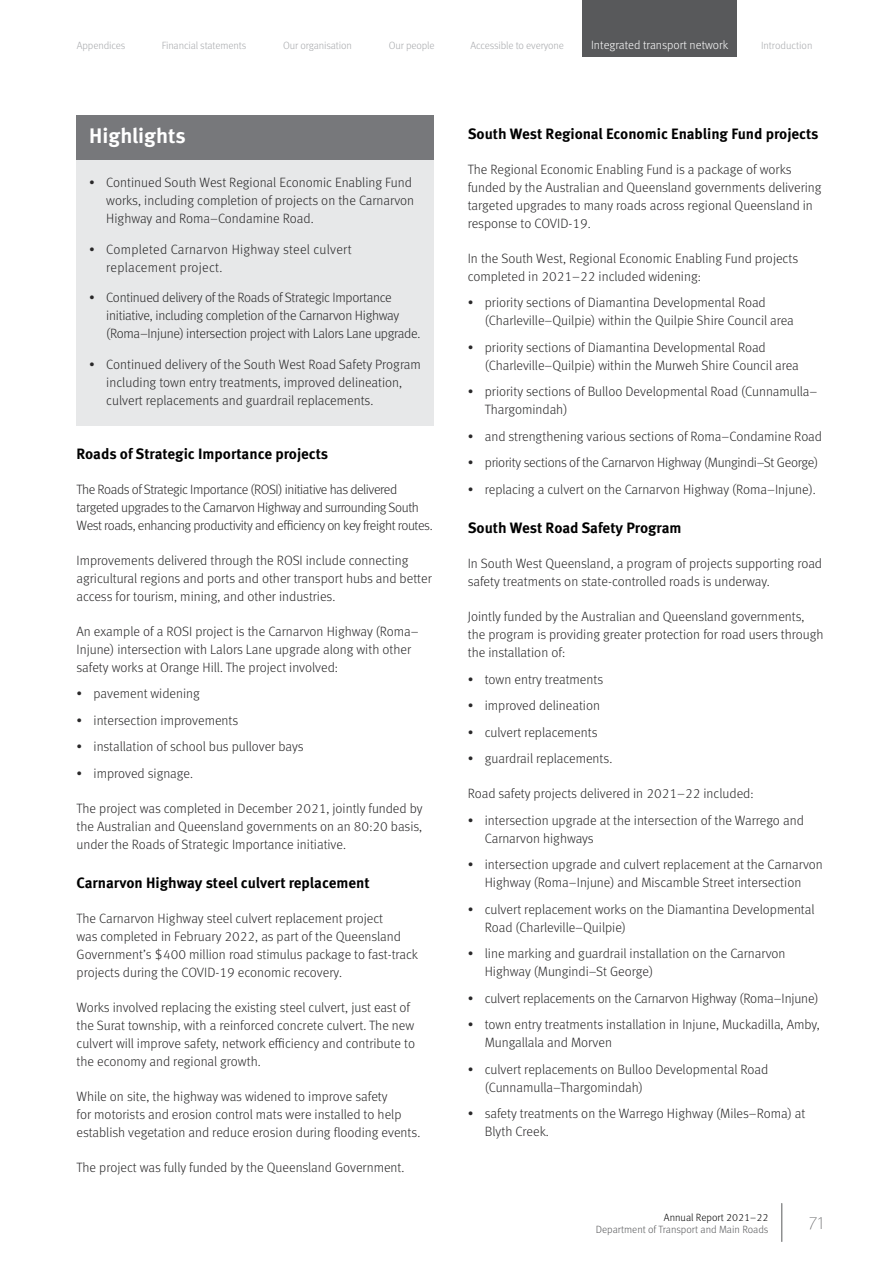
<style>
.page{position:relative;width:893px;height:1263px;background:#fff}
.page>*{position:absolute;margin:0;border:0;box-sizing:border-box;transform-origin:0 0}
.Heading_3_Highlights{font:700 21px "Meta Pro";color:#fff}
.t1{font:100 18px "Meta Pro";color:#58595b}
.Heading_3_-_2022{font:700 15px "Meta Pro";color:#000}
.Normal_-_2022{font:300 13.5px/18px "Meta Pro";color:#292829}
.Normal_-_2022-2{font:300 13.5px/18px "Meta Pro";letter-spacing:-.02em;color:#292829}
.Normal_-_2022-3{font:300 13.5px/18px "Meta Pro";letter-spacing:-.03em;color:#292829}
.Normal_-_2022-4{font:300 13.5px/18px "Meta Pro";letter-spacing:.02em;color:#292829}
.t2{font:300 12px "Meta Pro";color:#fff}
.t3{font:300 10.5px "Meta Pro";letter-spacing:-.01em;color:#a7a9ac}
.t4{font:300 10.5px "Meta Pro";color:#58595b}
.t5{font:300 10.5px "Meta Pro";color:#010101}
</style>
<div class="page">
<hr style="left:781px;top:1203px;width:1px;height:38px;background:#58595b">
<div style="left:582px;top:0;width:155px;height:57px;background:#58595b"></div>
<div style="left:77px;top:115px;width:357px;height:46px;background:#77787b"></div>
<div style="left:77px;top:160px;width:357px;height:83px;background:#e7e8e9"></div>
<div style="left:77px;top:226px;width:357px;height:66px;background:#e7e8e9"></div>
<div style="left:77px;top:275px;width:357px;height:84px;background:#e7e8e9"></div>
<div style="left:77px;top:342px;width:357px;height:84px;background:#e7e8e9"></div>
<p class="t3" style="left:77px;top:38px;width:50px">Appendices</p>
<p class="t3" style="left:162px;top:38px;width:86px">Financial statements</p>
<p class="t3" style="left:283px;top:38px;width:70px">Our organisation</p>
<p class="t3" style="left:389px;top:38px;width:47px">Our people</p>
<p class="t3" style="left:471px;top:38px;width:95px">Accessible to everyone</p>
<p class="t2" style="left:591px;top:37px;width:139px">Integrated transport network</p>
<p class="t3" style="left:761px;top:38px;width:53px">Introduction</p>
<p class="Heading_3_Highlights" style="left:89px;top:120px;width:98px">Highlights</p>
<p class="Normal_-_2022" style="left:106px;top:173px;width:309px;text-indent:-17px">• Continued South West Regional Economic Enabling Fund works, including completion of projects on the Carnarvon<br>Highway and Roma–Condamine Road.</p>
<p class="Normal_-_2022-4" style="left:106px;top:239px;width:247px;text-indent:-17px">• Completed Carnarvon Highway steel culvert replacement project.</p>
<p class="Normal_-_2022-2" style="left:106px;top:288px;width:315px;text-indent:-17px">• Continued delivery of the Roads of Strategic Importance initiative, including completion of the Carnarvon Highway (Roma–Injune) intersection project with Lalors Lane upgrade.</p>
<p class="Normal_-_2022" style="left:106px;top:355px;width:316px;text-indent:-17px">• Continued delivery of the South West Road Safety Program including town entry treatments, improved delineation, culvert replacements and guardrail replacements.</p>
<p class="Heading_3_-_2022" style="left:77px;top:442px;width:253px">Roads of Strategic Importance projects</p>
<p class="Normal_-_2022-3" style="left:77px;top:479px;width:358px">The Roads of Strategic Importance (ROSI) initiative has delivered targeted upgrades to the Carnarvon Highway and surrounding South<br>West roads, enhancing productivity and efficiency on key freight routes.</p>
<p class="Normal_-_2022" style="left:77px;top:550px;width:357px">Improvements delivered through the ROSI include connecting agricultural regions and ports and other transport hubs and better access for tourism, mining, and other industries.</p>
<p class="Normal_-_2022" style="left:77px;top:621px;width:344px">An example of a ROSI project is the Carnarvon Highway (Roma–<br>Injune) intersection with Lalors Lane upgrade along with other safety works at Orange Hill. The project involved:</p>
<p class="Normal_-_2022" style="left:77px;top:684px;width:125px">• pavement widening</p>
<p class="Normal_-_2022" style="left:77px;top:710px;width:163px">• intersection improvements</p>
<p class="Normal_-_2022" style="left:77px;top:737px;width:229px">• installation of school bus pullover bays</p>
<p class="Normal_-_2022" style="left:77px;top:763px;width:118px">• improved signage.</p>
<p class="Normal_-_2022" style="left:77px;top:798px;width:347px;text-align:justify">The project was completed in December 2021, jointly funded by the Australian and Queensland governments on an 80:20 basis, under the Roads of Strategic Importance initiative.</p>
<p class="Heading_3_-_2022" style="left:77px;top:871px;width:295px">Carnarvon Highway steel culvert replacement</p>
<p class="Normal_-_2022" style="left:77px;top:908px;width:343px">The Carnarvon Highway steel culvert replacement project<br>was completed in February 2022, as part of the Queensland Government’s $400 million road stimulus package to fast-track projects during the COVID-19 economic recovery.</p>
<p class="Normal_-_2022" style="left:77px;top:997px;width:340px">Works involved replacing the existing steel culvert, just east of the Surat township, with a reinforced concrete culvert. The new culvert will improve safety, network efficiency and contribute to the economy and regional growth.</p>
<p class="Normal_-_2022" style="left:77px;top:1086px;width:345px">While on site, the highway was widened to improve safety<br>for motorists and erosion control mats were installed to help establish vegetation and reduce erosion during flooding events.</p>
<p class="Normal_-_2022" style="left:77px;top:1157px;width:329px">The project was fully funded by the Queensland Government.</p>
<p class="Heading_3_-_2022" style="left:468px;top:122px;width:352px">South West Regional Economic Enabling Fund projects</p>
<p class="Normal_-_2022" style="left:468px;top:160px;width:355px">The Regional Economic Enabling Fund is a package of works funded by the Australian and Queensland governments delivering targeted upgrades to many roads across regional Queensland in response to COVID-19.</p>
<p class="Normal_-_2022" style="left:468px;top:249px;width:332px">In the South West, Regional Economic Enabling Fund projects completed in 2021–22 included widening:</p>
<p class="Normal_-_2022" style="left:485px;top:293px;width:311px;text-indent:-17px">• priority sections of Diamantina Developmental Road (Charleville–Quilpie) within the Quilpie Shire Council area</p>
<p class="Normal_-_2022" style="left:485px;top:338px;width:316px;text-indent:-17px">• priority sections of Diamantina Developmental Road (Charleville–Quilpie) within the Murweh Shire Council area</p>
<p class="Normal_-_2022" style="left:485px;top:382px;width:334px;text-indent:-17px">• priority sections of Bulloo Developmental Road (Cunnamulla–<br>Thargomindah)</p>
<p class="Normal_-_2022" style="left:468px;top:427px;width:356px">• and strengthening various sections of Roma–Condamine Road</p>
<p class="Normal_-_2022-2" style="left:468px;top:453px;width:352px">• priority sections of the Carnarvon Highway (Mungindi–St George)</p>
<p class="Normal_-_2022" style="left:468px;top:480px;width:350px">• replacing a culvert on the Carnarvon Highway (Roma–Injune).</p>
<p class="Heading_3_-_2022" style="left:468px;top:516px;width:215px">South West Road Safety Program</p>
<p class="Normal_-_2022" style="left:468px;top:554px;width:356px">In South West Queensland, a program of projects supporting road safety treatments on state-controlled roads is underway.</p>
<p class="Normal_-_2022" style="left:468px;top:607px;width:357px">Jointly funded by the Australian and Queensland governments, the program is providing greater protection for road users through the installation of:</p>
<p class="Normal_-_2022" style="left:468px;top:669px;width:137px">• town entry treatments</p>
<p class="Normal_-_2022" style="left:468px;top:696px;width:134px">• improved delineation</p>
<p class="Normal_-_2022" style="left:468px;top:722px;width:131px">• culvert replacements</p>
<p class="Normal_-_2022" style="left:468px;top:749px;width:146px">• guardrail replacements.</p>
<p class="Normal_-_2022" style="left:468px;top:784px;width:287px">Road safety projects delivered in 2021–22 included:</p>
<p class="Normal_-_2022" style="left:485px;top:810px;width:321px;text-indent:-17px">• intersection upgrade at the intersection of the Warrego and<br>Carnarvon highways</p>
<p class="Normal_-_2022" style="left:468px;top:855px;width:357px;text-align:center">• intersection upgrade and culvert replacement at the Carnarvon<br>Highway (Roma–Injune) and Miscamble Street intersection</p>
<p class="Normal_-_2022" style="left:485px;top:899px;width:331px;text-indent:-17px">• culvert replacement works on the Diamantina Developmental<br>Road (Charleville–Quilpie)</p>
<p class="Normal_-_2022" style="left:485px;top:944px;width:302px;text-indent:-17px">• line marking and guardrail installation on the Carnarvon<br>Highway (Mungindi–St George)</p>
<p class="Normal_-_2022" style="left:468px;top:988px;width:352px">• culvert replacements on the Carnarvon Highway (Roma–Injune)</p>
<p class="Normal_-_2022" style="left:485px;top:1015px;width:337px;text-indent:-17px">• town entry treatments installation in Injune, Muckadilla, Amby,<br>Mungallala and Morven</p>
<p class="Normal_-_2022" style="left:485px;top:1059px;width:285px;text-indent:-17px">• culvert replacements on Bulloo Developmental Road (Cunnamulla–Thargomindah)</p>
<p class="Normal_-_2022" style="left:485px;top:1104px;width:322px;text-indent:-17px">• safety treatments on the Warrego Highway (Miles–Roma) at<br>Blyth Creek.</p>
<p class="t5" style="left:664px;top:1209px;width:106px">Annual Report 2021–22</p>
<p class="t4" style="left:596px;top:1222px;width:174px">Department of Transport and Main Roads</p>
<h2 class="t1" style="left:809px;top:1211px;width:18px">71</h2>
</div>
